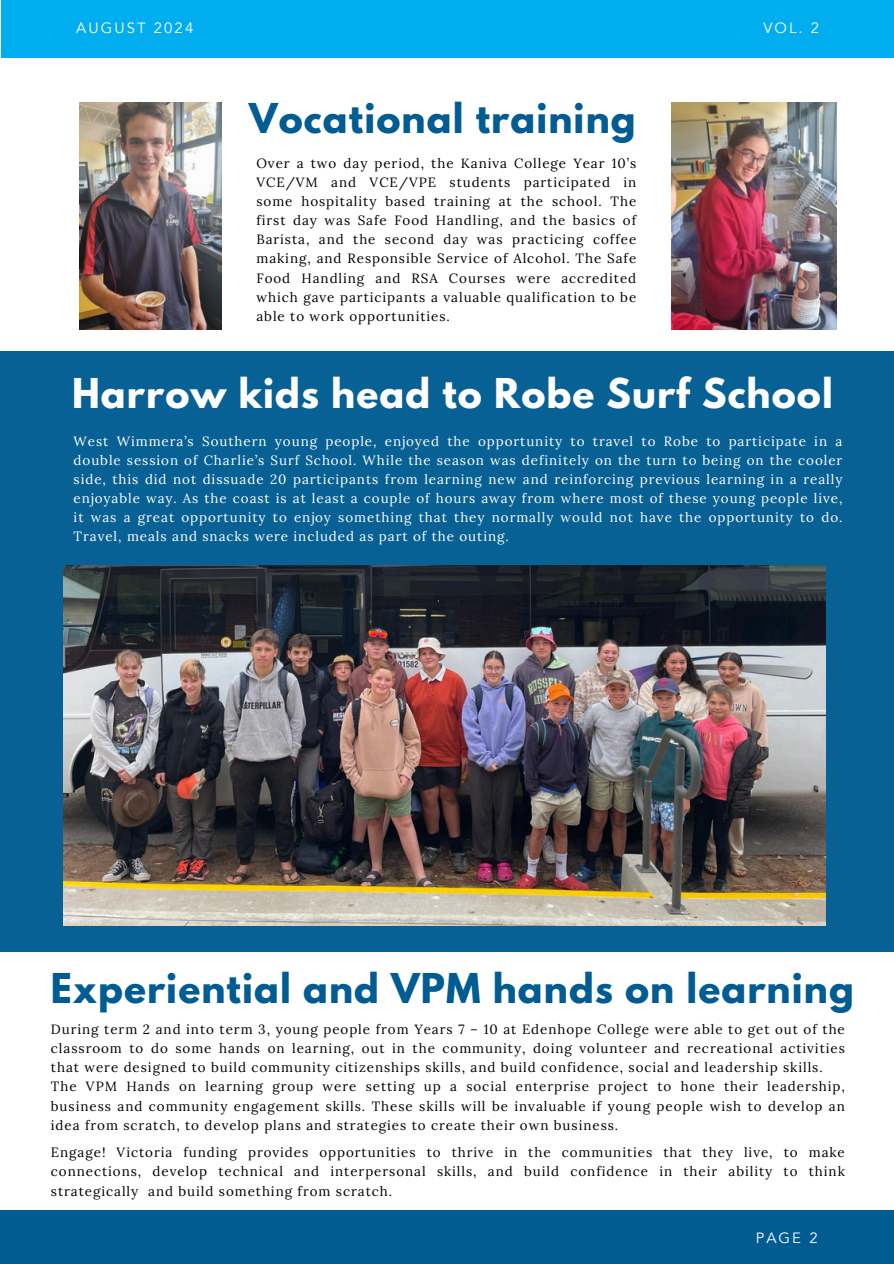
<style>
.page{position:relative;width:894px;height:1264px;background:#fff}
.page>*{position:absolute;margin:0;border:0;box-sizing:border-box;transform-origin:0 0}
.t1{font:700 36.45px "League Spartan";letter-spacing:.03em;color:#005c92}
.t2{font:700 36.45px "League Spartan";letter-spacing:.03em;color:#fff}
.t3{font:14.85px "Avenir";letter-spacing:.14em;color:#fff}
.t4{font:13.35px/19.2px "Lora";letter-spacing:.07em;color:#000;text-align:justify}
.t5{font:13.35px/19.2px "Lora";letter-spacing:.07em;color:#fff;text-align:justify}
</style>
<div class="page">
<div style="left:2px;top:0;width:891px;height:57px;background:#00aeef"></div>
<div style="left:0;top:351px;width:893px;height:601px;background:#086195"></div>
<img style="left:63px;top:565px;width:762px;height:360px">
<div style="left:0;top:1209px;width:893px;height:54px;background:#005c92"></div>
<img style="left:80px;top:103px;width:141px;height:226px">
<img style="left:671px;top:103px;width:165px;height:226px">
<h1 class="t3" style="left:76px;top:18px;width:119px">AUGUST 2024</h1>
<p class="t3" style="left:763px;top:18px;width:57px">VOL. 2</p>
<p class="t1" style="left:249px;top:100px;width:388px">Vocational training</p>
<h1 class="t4" style="left:256px;top:153px;width:381px">Over a two day period, the Kaniva College Year 10’s VCE/VM and VCE/VPE students participated in some hospitality based training at the school. The first day was Safe Food Handling, and the basics of Barista, and the second day was practicing coffee making, and Responsible Service of Alcohol. The Safe Food Handling and RSA Courses were accredited which gave participants a valuable qualification to be able to work opportunities.</h1>
<p class="t2" style="left:72px;top:375px;width:762px">Harrow kids head to Robe Surf School</p>
<p class="t5" style="left:74px;top:431px;width:770px">West Wimmera’s Southern young people, enjoyed the opportunity to travel to Robe to participate in a double session of Charlie’s Surf School. While the season was definitely on the turn to being on the cooler side, this did not dissuade 20 participants from learning new and reinforcing previous learning in a really enjoyable way. As the coast is at least a couple of hours away from where most of these young people live, it was a great opportunity to enjoy something that they normally would not have the opportunity to do.<br>Travel, meals and snacks were included as part of the outing.</p>
<h1 class="t1" style="left:51px;top:969px;width:804px">Experiential and VPM hands on learning</h1>
<p class="t4" style="left:51px;top:1019px;width:795px">During term 2 and into term 3, young people from Years 7 – 10 at Edenhope College were able to get out of the classroom to do some hands on learning, out in the community, doing volunteer and recreational activities that were designed to build community citizenships skills, and build confidence, social and leadership skills.</p>
<p class="t4" style="left:51px;top:1076px;width:795px">The VPM Hands on learning group were setting up a social enterprise project to hone their leadership, business and community engagement skills. These skills will be invaluable if young people wish to develop an idea from scratch, to develop plans and strategies to create their own business.</p>
<p class="t4" style="left:51px;top:1142px;width:795px">Engage! Victoria funding provides opportunities to thrive in the communities that they live, to make connections, develop technical and interpersonal skills, and build confidence in their ability to think strategically and build something from scratch.</p>
<p class="t3" style="left:755px;top:1228px;width:63px">PAGE 2</p>
</div>
